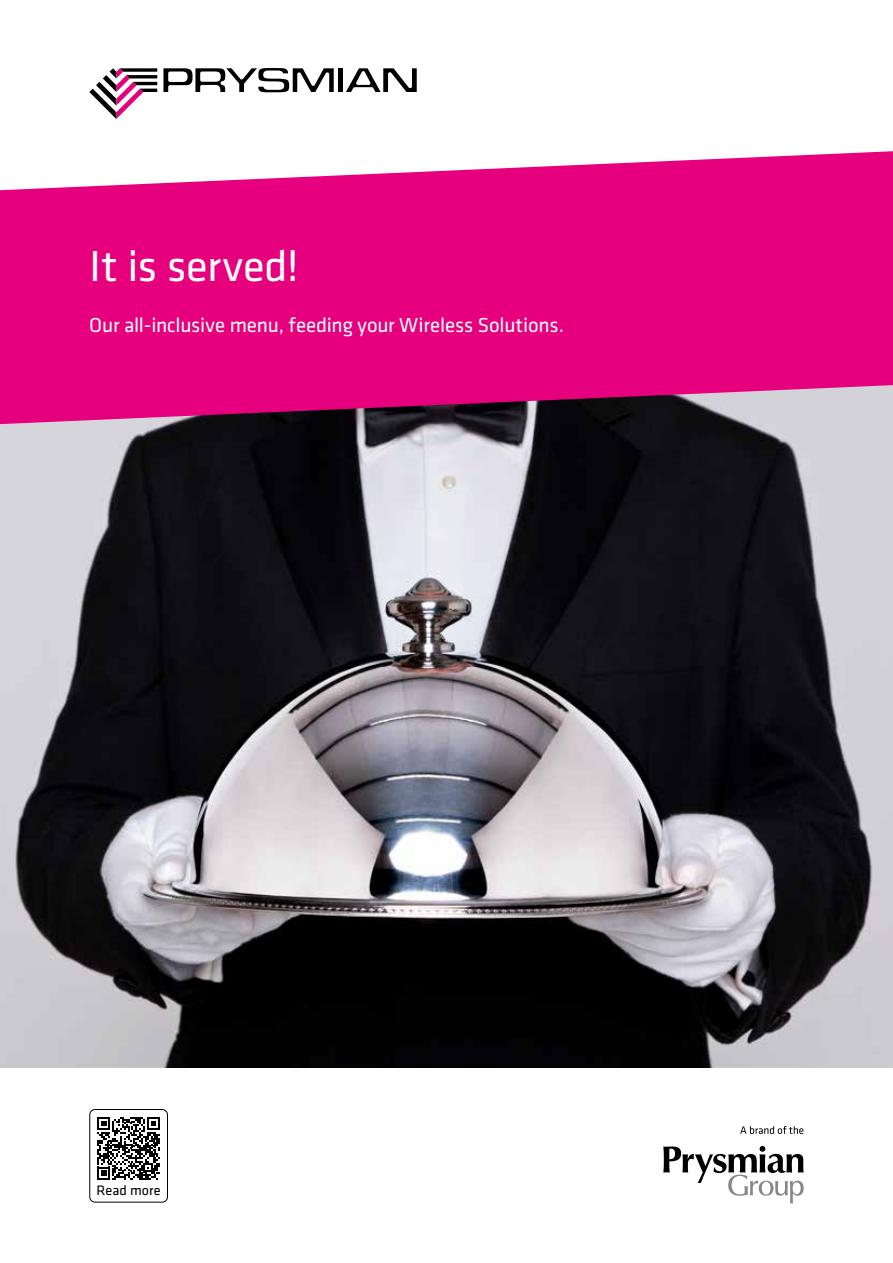
<style>
.page{position:relative;width:893px;height:1263px;background:#fff}
.page>*{position:absolute;margin:0;border:0;box-sizing:border-box;transform-origin:0 0}
.t1{font:45px "Klavika";letter-spacing:-.005em;color:#fff}
.t2{font:21px "Klavika";letter-spacing:-.01em;color:#fff}
.t3{font:14.25px "Klavika";letter-spacing:.005em;color:#000}
</style>
<div class="page">
<img style="left:0;top:424px;width:893px;height:643px">
<svg style="left:0;top:151px;width:893px;height:273px;background:#de1984"></svg>
<svg style="left:663px;top:1146px;width:141px;height:57px"></svg>
<svg style="left:740px;top:1126px;width:63px;height:8px"></svg>
<div style="left:89px;top:1109px;width:79px;height:93px;border:1px solid #000;border-radius:5px"></div>
<svg style="left:97px;top:1117px;width:63px;height:63px"></svg>
<div style="left:338px;top:68px;width:5px;height:24px;background:#000"></div>
<svg style="left:346px;top:68px;width:71px;height:24px"></svg>
<svg style="left:163px;top:68px;width:171px;height:24px"></svg>
<svg style="left:89px;top:68px;width:68px;height:51px"></svg>
<h1 class="t1" style="left:89px;top:236px;width:211px">It is served!</h1>
<p class="t2" style="left:89px;top:311px;width:476px">Our all-inclusive menu, feeding your Wireless Solutions.</p>
<p class="t3" style="left:96px;top:1180px;width:66px">Read more</p>
</div>
